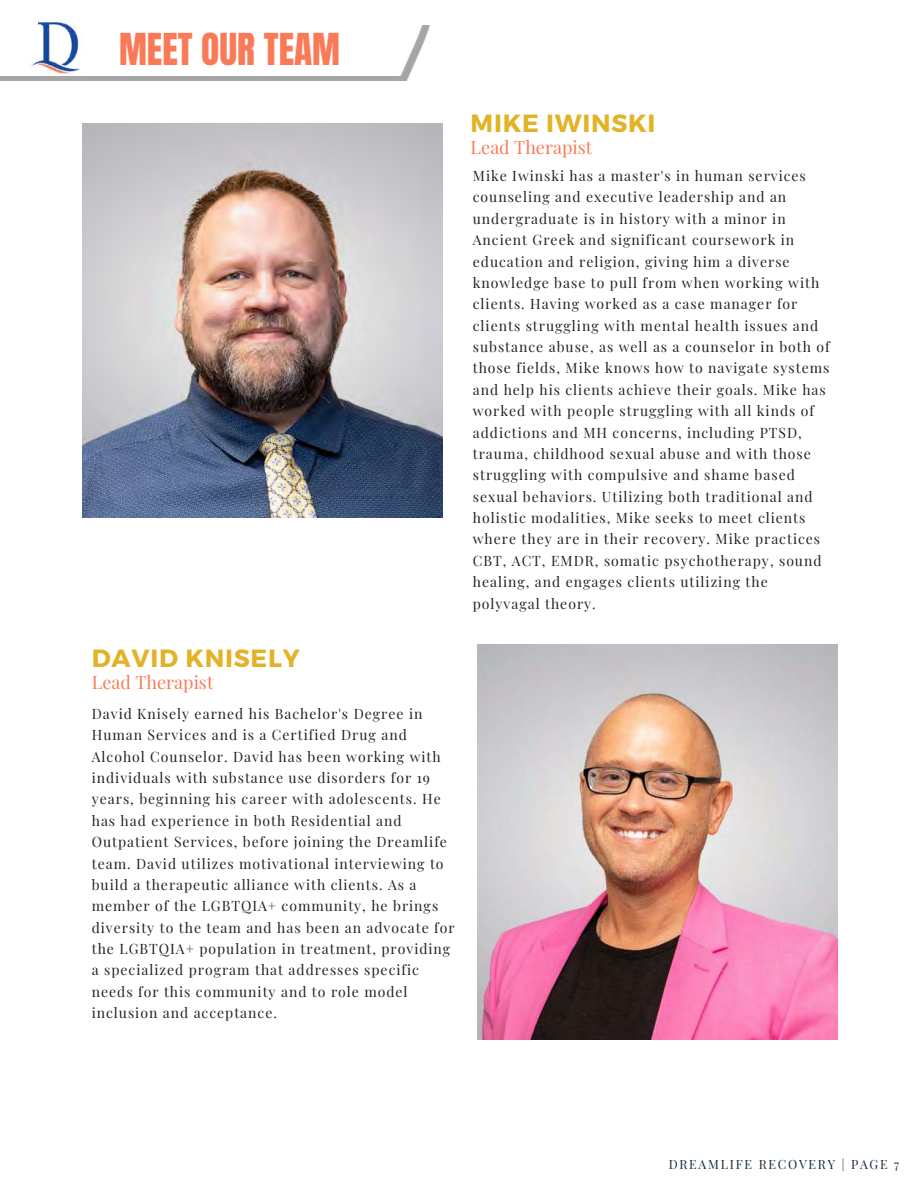
<style>
.page{position:relative;width:918px;height:1188px;background:#fff}
.page>*{position:absolute;margin:0;border:0;box-sizing:border-box;transform-origin:0 0}
.t1{font:37.35px "Anton";color:#fa7a58}
.t2{font:700 24.9px "Montserrat";letter-spacing:.03em;color:#e2b327}
.t3{font:18px "Playfair Display";color:#fa7a58}
.t4{font:13.95px/21.5px "Playfair Display";letter-spacing:.07em;color:#222}
.t5{font:12.45px "Playfair Display";letter-spacing:.14em;color:#15283a}
</style>
<div class="page">
<img style="left:83px;top:123px;width:360px;height:395px">
<img style="left:477px;top:644px;width:360px;height:395px">
<img style="left:400px;top:25px;width:31px;height:50px">
<img style="left:29px;top:22px;width:54px;height:55px">
<h1 class="t1" style="left:119px;top:23px;width:223px">MEET OUR TEAM</h1>
<h2 class="t2" style="left:92px;top:642px;width:209px">DAVID KNISELY</h2>
<p class="t3" style="left:92px;top:670px;width:123px">Lead Therapist</p>
<p class="t4" style="left:92px;top:702px;width:365px">David Knisely earned his Bachelor's Degree in Human Services and is a Certified Drug and Alcohol Counselor. David has been working with individuals with substance use disorders for 19 years, beginning his career with adolescents. He has had experience in both Residential and Outpatient Services, before joining the Dreamlife team. David utilizes motivational interviewing to build a therapeutic alliance with clients. As a member of the LGBTQIA+ community, he brings diversity to the team and has been an advocate for the LGBTQIA+ population in treatment, providing a specialized program that addresses specific needs for this community and to role model inclusion and acceptance.</p>
<h2 class="t2" style="left:471px;top:106px;width:186px">MIKE IWINSKI</h2>
<p class="t3" style="left:471px;top:134px;width:123px">Lead Therapist</p>
<p class="t4" style="left:473px;top:164px;width:358px">Mike Iwinski has a master's in human services counseling and executive leadership and an undergraduate is in history with a minor in Ancient Greek and significant coursework in education and religion, giving him a diverse knowledge base to pull from when working with clients. Having worked as a case manager for clients struggling with mental health issues and substance abuse, as well as a counselor in both of those fields, Mike knows how to navigate systems and help his clients achieve their goals. Mike has worked with people struggling with all kinds of addictions and MH concerns, including PTSD, trauma, childhood sexual abuse and with those struggling with compulsive and shame based sexual behaviors. Utilizing both traditional and holistic modalities, Mike seeks to meet clients where they are in their recovery. Mike practices CBT, ACT, EMDR, somatic psychotherapy, sound healing, and engages clients utilizing the polyvagal theory.</p>
<p class="t5" style="left:669px;top:1155px;width:232px">DREAMLIFE RECOVERY | PAGE 7</p>
</div>
